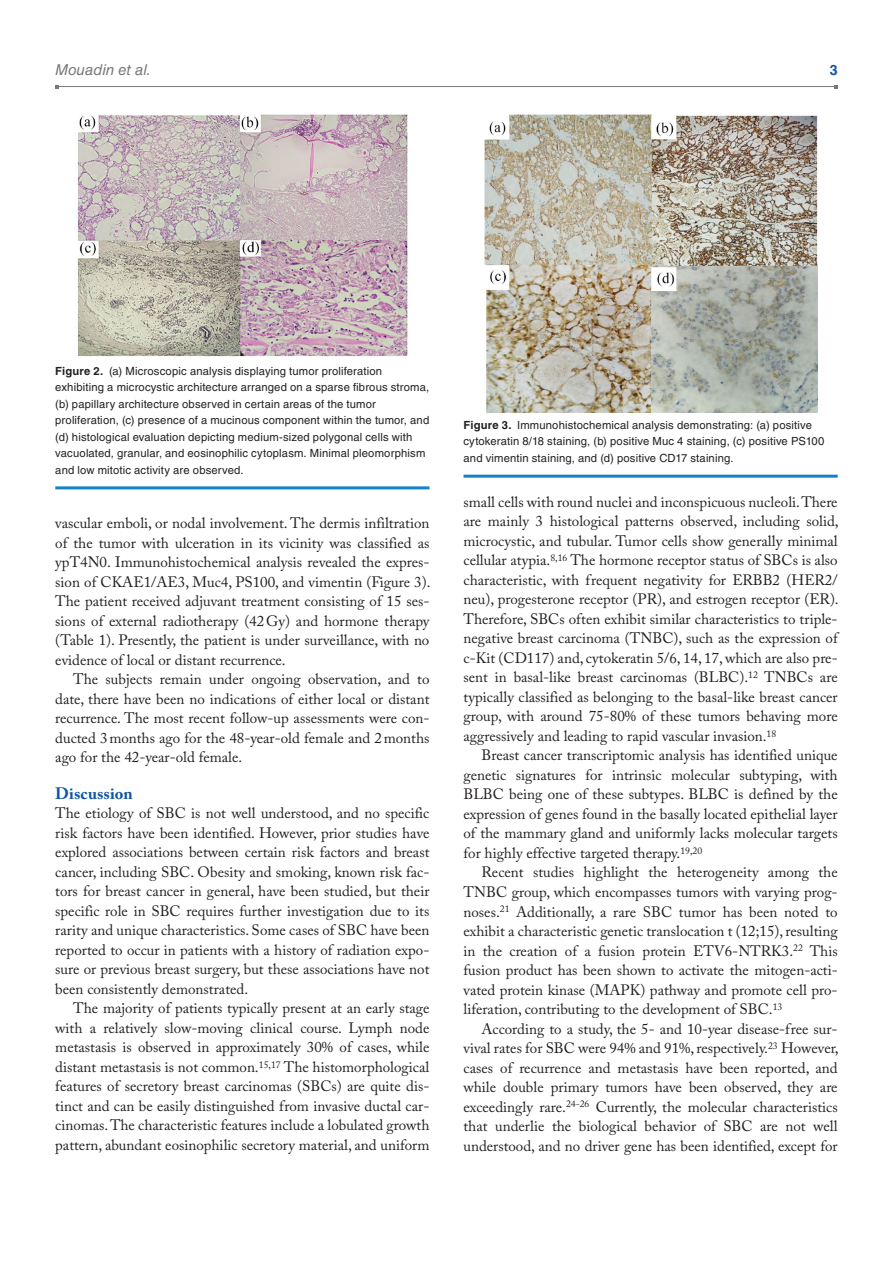
<style>
.page{position:relative;width:893px;height:1263px;background:#fff}
.page>*{position:absolute;margin:0;border:0;box-sizing:border-box;transform-origin:0 0}
.t1{font:700 16.5px "Adobe Caslon Pro";letter-spacing:.005em;color:#1055a4}
.t2{font:15px/19.5px "Adobe Caslon Pro";color:#231f20;text-align:justify}
.t3{font:italic 15px "Helvetica LT Std";color:#76787b}
.t4{font:700 14.25px "Helvetica LT Std";color:#1055a4}
.t5{font:11.25px/16.5px "Helvetica LT Std";letter-spacing:.015em;color:#231f20}
.s1{font-weight:700}
</style>
<div class="page">
<hr style="left:57px;top:86px;width:779px;height:1px;background:#76787b">
<hr style="left:55px;top:486px;width:374px;height:3px;background:#1582c5">
<img style="left:77px;top:115px;width:331px;height:242px">
<hr style="left:463px;top:475px;width:375px;height:3px;background:#1582c5">
<img style="left:484px;top:115px;width:333px;height:297px">
<p class="t3" style="left:55px;top:61px;width:97px">Mouadin et al.</p>
<p class="t4" style="left:830px;top:61px;width:9px">3</p>
<p class="t5" style="left:55px;top:362px;width:376px"><span class="s1">Figure 2.</span> (a) Microscopic analysis displaying tumor proliferation exhibiting a microcystic architecture arranged on a sparse fibrous stroma, (b) papillary architecture observed in certain areas of the tumor proliferation, (c) presence of a mucinous component within the tumor, and (d) histological evaluation depicting medium-sized polygonal cells with vacuolated, granular, and eosinophilic cytoplasm. Minimal pleomorphism and low mitotic activity are observed.</p>
<p class="t2" style="left:55px;top:513px;width:377px">vascular emboli, or nodal involvement. The dermis infiltration of the tumor with ulceration in its vicinity was classified as ypT4N0. Immunohistochemical analysis revealed the expres&shy;sion of CKAE1/AE3, Muc4, PS100, and vimentin (Figure 3).<br>The patient received adjuvant treatment consisting of 15 ses&shy;sions of external radiotherapy (42Gy) and hormone therapy (Table 1). Presently, the patient is under surveillance, with no evidence of local or distant recurrence.</p>
<p class="t2" style="left:55px;top:669px;width:376px;text-indent:18px">The subjects remain under ongoing observation, and to date, there have been no indications of either local or distant recurrence. The most recent follow-up assessments were con&shy;ducted 3months ago for the 48-year-old female and 2months ago for the 42-year-old female.</p>
<p class="t1" style="left:55px;top:783px;width:79px">Discussion</p>
<p class="t2" style="left:55px;top:803px;width:376px">The etiology of SBC is not well understood, and no specific risk factors have been identified. However, prior studies have explored associations between certain risk factors and breast cancer, including SBC. Obesity and smoking, known risk fac&shy;tors for breast cancer in general, have been studied, but their specific role in SBC requires further investigation due to its rarity and unique characteristics. Some cases of SBC have been reported to occur in patients with a history of radiation expo&shy;sure or previous breast surgery, but these associations have not been consistently demonstrated.</p>
<p class="t2" style="left:55px;top:998px;width:376px;text-indent:18px">The majority of patients typically present at an early stage with a relatively slow-moving clinical course. Lymph node metastasis is observed in approximately 30% of cases, while distant metastasis is not common.<sup>15,17</sup> The histomorphological features of secretory breast carcinomas (SBCs) are quite dis&shy;tinct and can be easily distinguished from invasive ductal car&shy;cinomas. The characteristic features include a lobulated growth pattern, abundant eosinophilic secretory material, and uniform</p>
<p class="t5" style="left:463px;top:417px;width:362px"><span class="s1">Figure 3.</span> Immunohistochemical analysis demonstrating: (a) positive cytokeratin 8/18 staining, (b) positive Muc 4 staining, (c) positive PS100 and vimentin staining, and (d) positive CD17 staining.</p>
<p class="t2" style="left:463px;top:492px;width:377px">small cells with round nuclei and inconspicuous nucleoli. There are mainly 3 histological patterns observed, including solid, microcystic, and tubular. Tumor cells show generally minimal cellular atypia.<sup>8,16</sup> The hormone receptor status of SBCs is also characteristic, with frequent negativity for ERBB2 (HER2/ neu), progesterone receptor (PR), and estrogen receptor (ER).<br>Therefore, SBCs often exhibit similar characteristics to triple&shy;negative breast carcinoma (TNBC), such as the expression of c-Kit (CD117) and, cytokeratin 5/6, 14, 17, which are also pre&shy;sent in basal-like breast carcinomas (BLBC).<sup>12</sup> TNBCs are typically classified as belonging to the basal-like breast cancer group, with around 75-80% of these tumors behaving more aggressively and leading to rapid vascular invasion.<sup>18</sup></p>
<p class="t2" style="left:463px;top:745px;width:376px;text-indent:18px">Breast cancer transcriptomic analysis has identified unique genetic signatures for intrinsic molecular subtyping, with BLBC being one of these subtypes. BLBC is defined by the expression of genes found in the basally located epithelial layer of the mammary gland and uniformly lacks molecular targets for highly effective targeted therapy.<sup>19,20</sup></p>
<p class="t2" style="left:463px;top:862px;width:376px;text-indent:18px">Recent studies highlight the heterogeneity among the TNBC group, which encompasses tumors with varying prog&shy;noses.<sup>21</sup> Additionally, a rare SBC tumor has been noted to exhibit a characteristic genetic translocation t (12;15), resulting in the creation of a fusion protein ETV6-NTRK3.<sup>22</sup> This fusion product has been shown to activate the mitogen-acti&shy;vated protein kinase (MAPK) pathway and promote cell pro&shy;liferation, contributing to the development of SBC.<sup>13</sup></p>
<p class="t2" style="left:463px;top:1018px;width:377px;text-indent:18px">According to a study, the 5- and 10-year disease-free sur&shy;vival rates for SBC were 94% and 91%, respectively.<sup>23</sup> However, cases of recurrence and metastasis have been reported, and while double primary tumors have been observed, they are exceedingly rare.<sup>24-26</sup> Currently, the molecular characteristics that underlie the biological behavior of SBC are not well understood, and no driver gene has been identified, except for</p>
</div>
